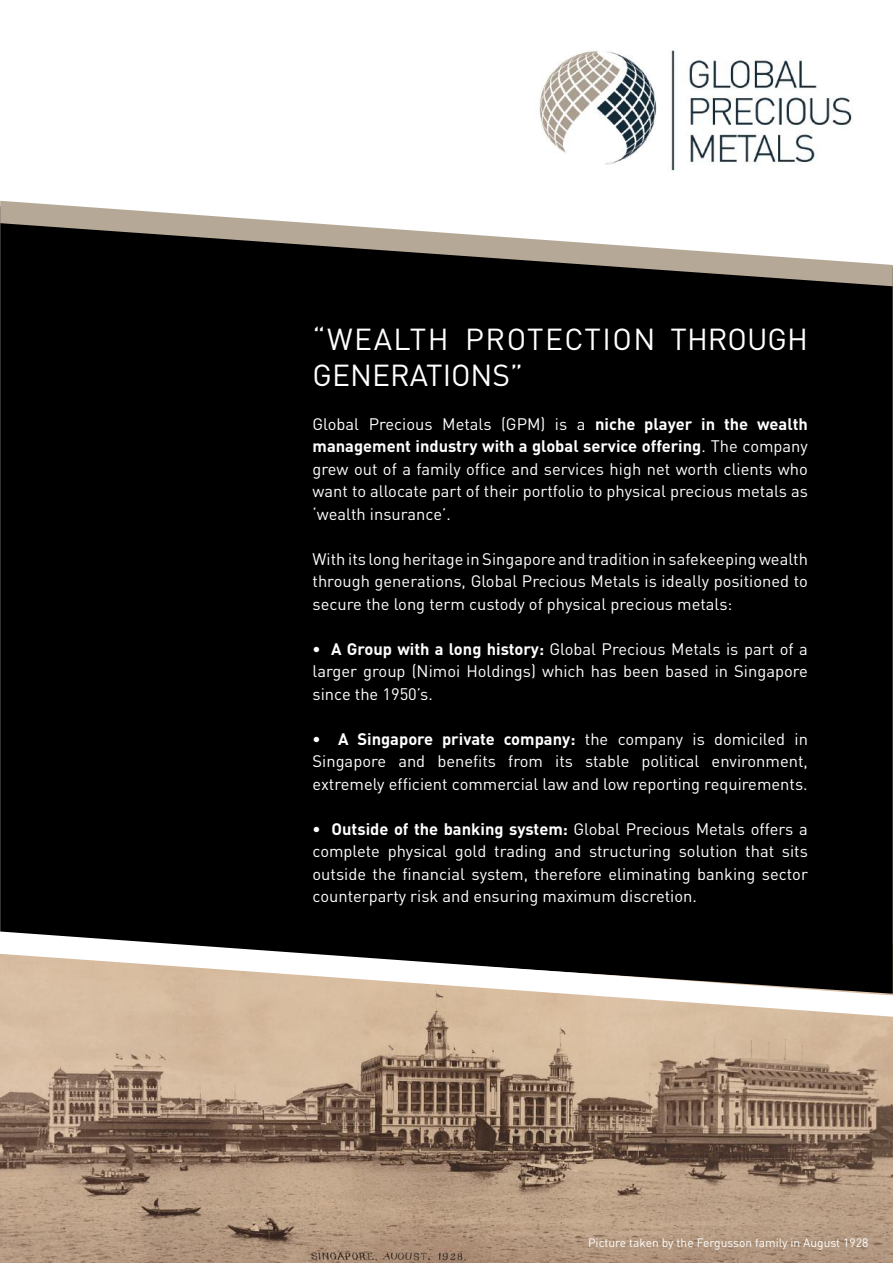
<style>
.page{position:relative;width:893px;height:1263px;background:#fff}
.page>*{position:absolute;margin:0;border:0;box-sizing:border-box;transform-origin:0 0}
.t1{font:30px/36px "DIN";color:#fff}
.t2{font:16.5px/22.5px "DIN";color:#fff;text-align:justify}
.t3{font:12px "DIN";color:#fff}
.s1{font-weight:700}
</style>
<div class="page">
<img style="left:0;top:1017px;width:893px;height:246px">
<div style="left:0;top:286px;width:893px;height:645px;background:#000"></div>
<svg style="left:0;top:201px;width:893px;height:85px"></svg>
<svg style="left:0;top:931px;width:893px;height:86px"></svg>
<img style="left:539px;top:50px;width:314px;height:121px">
<p class="t1" style="left:313px;top:320px;width:497px">“WEALTH PROTECTION THROUGH<br>GENERATIONS”</p>
<p class="t2" style="left:313px;top:412px;width:497px">Global Precious Metals (GPM) is a <span class="s1">niche player in the wealth management industry with a global service offering</span>. The company grew out of a family office and services high net worth clients who want to allocate part of their portfolio to physical precious metals as ‘wealth insurance’.</p>
<p class="t2" style="left:313px;top:547px;width:497px">With its long heritage in Singapore and tradition in safekeeping wealth through generations, Global Precious Metals is ideally positioned to secure the long term custody of physical precious metals:</p>
<p class="t2" style="left:313px;top:637px;width:497px"><span class="s1">• A Group with a long history:</span> Global Precious Metals is part of a larger group (Nimoi Holdings) which has been based in Singapore since the 1950’s.</p>
<p class="t2" style="left:313px;top:727px;width:497px"><span class="s1">• A Singapore private company:</span> the company is domiciled in Singapore and benefits from its stable political environment, extremely efficient commercial law and low reporting requirements.</p>
<p class="t2" style="left:313px;top:817px;width:497px"><span class="s1">• Outside of the banking system:</span> Global Precious Metals offers a complete physical gold trading and structuring solution that sits outside the financial system, therefore eliminating banking sector counterparty risk and ensuring maximum discretion.</p>
<p class="t3" style="left:588px;top:1235px;width:282px">Picture taken by the Fergusson family in August 1928</p>
</div>
